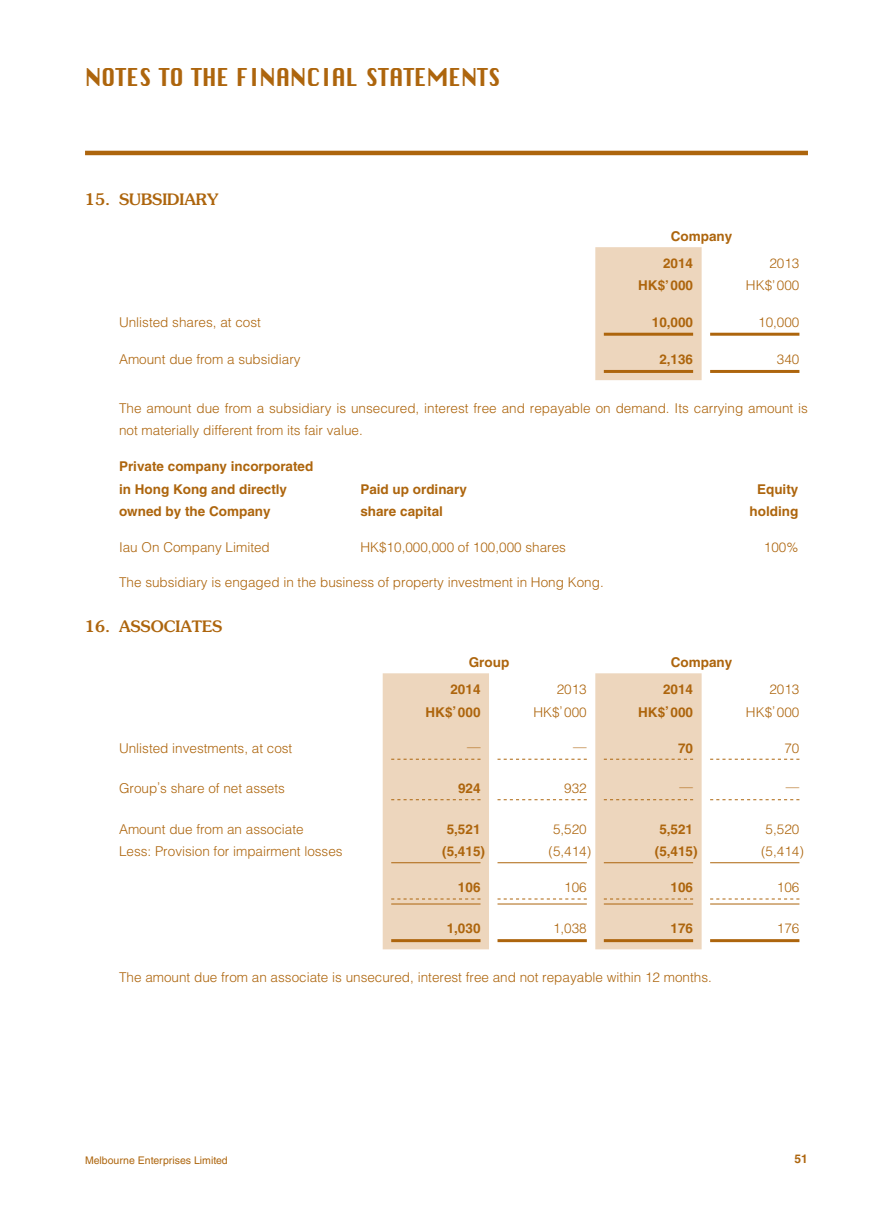
<style>
.page{position:relative;width:893px;height:1212px;background:#fff}
.page>*{position:absolute;margin:0;border:0;box-sizing:border-box;transform-origin:0 0}
.t1{font:24px "Chicago";color:#ad650d;scale:.9 1}
._3__標題{font:500 15.75px "Souvenir Std";color:#ad650d}
._1__內文{font:300 13.5px/22.5px "Helvetica LT Std";color:#ad650d}
._1__內文-2{font:700 13.5px "Helvetica LT Std";color:#ad650d}
._1__內文-3{font:700 13.5px "M Hei HK";color:#ad650d}
._1__內文-4{font:300 13.5px "M Hei HK";color:#ad650d}
.t2{font:700 12px "Helvetica LT Std";color:#ad650d}
.t3{font:10.5px "Helvetica LT Std";color:#ad650d}
</style>
<div class="page">
<hr style="left:85px;top:151px;width:723px;height:4px;background:#ad650d">
<div style="left:595px;top:247px;width:107px;height:133px;background:#edd6bd"></div>
<hr style="left:604px;top:333px;width:89px;height:3px;background:#ad650d">
<hr style="left:710px;top:333px;width:89px;height:3px;background:#ad650d">
<hr style="left:604px;top:370px;width:89px;height:3px;background:#ad650d">
<hr style="left:710px;top:370px;width:89px;height:3px;background:#ad650d">
<svg style="left:383px;top:673px;width:319px;height:276px;fill:#edd6bd"></svg>
<svg style="left:391px;top:759px;width:89px;height:1px"></svg>
<svg style="left:497px;top:759px;width:90px;height:1px"></svg>
<svg style="left:604px;top:759px;width:89px;height:1px"></svg>
<svg style="left:710px;top:759px;width:89px;height:1px"></svg>
<svg style="left:391px;top:799px;width:89px;height:1px"></svg>
<svg style="left:497px;top:799px;width:90px;height:1px"></svg>
<svg style="left:604px;top:799px;width:89px;height:1px"></svg>
<svg style="left:710px;top:799px;width:89px;height:1px"></svg>
<hr style="left:391px;top:862px;width:89px;height:1px;background:#ad650d">
<hr style="left:497px;top:862px;width:90px;height:1px;background:#ad650d">
<hr style="left:604px;top:862px;width:89px;height:1px;background:#ad650d">
<hr style="left:710px;top:862px;width:89px;height:1px;background:#ad650d">
<svg style="left:391px;top:898px;width:89px;height:1px"></svg>
<hr style="left:391px;top:903px;width:89px;height:1px;background:#ad650d">
<svg style="left:497px;top:898px;width:90px;height:1px"></svg>
<hr style="left:497px;top:903px;width:90px;height:1px;background:#ad650d">
<svg style="left:604px;top:898px;width:89px;height:1px"></svg>
<hr style="left:604px;top:903px;width:89px;height:1px;background:#ad650d">
<svg style="left:710px;top:898px;width:89px;height:1px"></svg>
<hr style="left:710px;top:903px;width:89px;height:1px;background:#ad650d">
<hr style="left:391px;top:939px;width:89px;height:3px;background:#ad650d">
<hr style="left:497px;top:939px;width:90px;height:3px;background:#ad650d">
<hr style="left:604px;top:939px;width:89px;height:3px;background:#ad650d">
<hr style="left:710px;top:939px;width:89px;height:3px;background:#ad650d">
<h1 class="t1" style="left:85px;top:59px;width:463px">NOTES TO THE FINANCIAL STATEMENTS</h1>
<p class="_3__標題" style="left:85px;top:190px;width:135px">15. SUBSIDIARY</p>
<p class="_1__內文-2" style="left:671px;top:228px;width:63px">Company</p>
<p class="_1__內文-2" style="left:663px;top:255px;width:32px">2014</p>
<p class="_1__內文" style="left:769px;top:252px;width:32px">2013</p>
<p class="_1__內文-2" style="left:638px;top:277px;width:56px">HK$’000</p>
<p class="_1__內文" style="left:746px;top:274px;width:55px">HK$’000</p>
<p class="_1__內文" style="left:119px;top:310px;width:143px">Unlisted shares, at cost</p>
<p class="_1__內文-2" style="left:652px;top:313px;width:43px">10,000</p>
<p class="_1__內文" style="left:758px;top:310px;width:43px">10,000</p>
<p class="_1__內文" style="left:119px;top:348px;width:183px">Amount due from a subsidiary</p>
<p class="_1__內文-2" style="left:659px;top:351px;width:35px">2,136</p>
<p class="_1__內文" style="left:777px;top:348px;width:24px">340</p>
<p class="_1__內文" style="left:119px;top:397px;width:690px">The amount due from a subsidiary is unsecured, interest free and repayable on demand. Its carrying amount is not materially different from its fair value.</p>
<p class="_1__內文-2" style="left:119px;top:458px;width:196px">Private company incorporated</p>
<p class="_1__內文-2" style="left:119px;top:481px;width:170px">in Hong Kong and directly</p>
<p class="_1__內文-2" style="left:360px;top:481px;width:108px">Paid up ordinary</p>
<p class="_1__內文-2" style="left:757px;top:481px;width:43px">Equity</p>
<p class="_1__內文-2" style="left:119px;top:503px;width:153px">owned by the Company</p>
<p class="_1__內文-2" style="left:360px;top:503px;width:84px">share capital</p>
<p class="_1__內文-2" style="left:750px;top:503px;width:50px">holding</p>
<p class="_1__內文" style="left:119px;top:536px;width:152px">Iau On Company Limited</p>
<p class="_1__內文" style="left:360px;top:536px;width:207px">HK$10,000,000 of 100,000 shares</p>
<p class="_1__內文" style="left:764px;top:536px;width:36px">100%</p>
<p class="_1__內文" style="left:119px;top:570px;width:486px">The subsidiary is engaged in the business of property investment in Hong Kong.</p>
<p class="_3__標題" style="left:85px;top:616px;width:139px">16. ASSOCIATES</p>
<p class="_1__內文-2" style="left:469px;top:654px;width:42px">Group</p>
<p class="_1__內文-2" style="left:671px;top:654px;width:63px">Company</p>
<p class="_1__內文-2" style="left:450px;top:681px;width:32px">2014</p>
<p class="_1__內文" style="left:557px;top:678px;width:32px">2013</p>
<p class="_1__內文-2" style="left:663px;top:681px;width:32px">2014</p>
<p class="_1__內文" style="left:769px;top:678px;width:32px">2013</p>
<p class="_1__內文-2" style="left:426px;top:704px;width:56px">HK$’000</p>
<p class="_1__內文" style="left:533px;top:700px;width:55px">HK$’000</p>
<p class="_1__內文-2" style="left:638px;top:704px;width:56px">HK$’000</p>
<p class="_1__內文" style="left:746px;top:700px;width:55px">HK$’000</p>
<p class="_1__內文" style="left:119px;top:736px;width:175px">Unlisted investments, at cost</p>
<p class="_1__內文-3" style="left:467px;top:738px;width:15px">—</p>
<p class="_1__內文-4" style="left:573px;top:741px;width:15px">—</p>
<p class="_1__內文-2" style="left:678px;top:740px;width:17px">70</p>
<p class="_1__內文" style="left:784px;top:736px;width:17px">70</p>
<p class="_1__內文" style="left:119px;top:777px;width:167px">Group’s share of net assets</p>
<p class="_1__內文-2" style="left:458px;top:780px;width:24px">924</p>
<p class="_1__內文" style="left:564px;top:777px;width:24px">932</p>
<p class="_1__內文-3" style="left:680px;top:778px;width:15px">—</p>
<p class="_1__內文-4" style="left:786px;top:781px;width:15px">—</p>
<p class="_1__內文" style="left:119px;top:817px;width:186px">Amount due from an associate</p>
<p class="_1__內文-2" style="left:447px;top:821px;width:35px">5,521</p>
<p class="_1__內文" style="left:553px;top:817px;width:35px">5,520</p>
<p class="_1__內文-2" style="left:659px;top:821px;width:35px">5,521</p>
<p class="_1__內文" style="left:766px;top:817px;width:35px">5,520</p>
<p class="_1__內文" style="left:119px;top:840px;width:225px">Less: Provision for impairment losses</p>
<p class="_1__內文-2" style="left:442px;top:843px;width:44px">(5,415)</p>
<p class="_1__內文" style="left:548px;top:840px;width:44px">(5,414)</p>
<p class="_1__內文-2" style="left:655px;top:843px;width:44px">(5,415)</p>
<p class="_1__內文" style="left:761px;top:840px;width:44px">(5,414)</p>
<p class="_1__內文-2" style="left:458px;top:879px;width:24px">106</p>
<p class="_1__內文" style="left:564px;top:876px;width:24px">106</p>
<p class="_1__內文-2" style="left:671px;top:879px;width:24px">106</p>
<p class="_1__內文" style="left:777px;top:876px;width:24px">106</p>
<p class="_1__內文-2" style="left:447px;top:920px;width:35px">1,030</p>
<p class="_1__內文" style="left:553px;top:917px;width:35px">1,038</p>
<p class="_1__內文-2" style="left:671px;top:920px;width:24px">176</p>
<p class="_1__內文" style="left:777px;top:917px;width:24px">176</p>
<p class="_1__內文" style="left:119px;top:966px;width:594px">The amount due from an associate is unsecured, interest free and not repayable within 12 months.</p>
<p class="t3" style="left:85px;top:1154px;width:144px">Melbourne Enterprises Limited</p>
<p class="t2" style="left:795px;top:1152px;width:15px">51</p>
</div>
